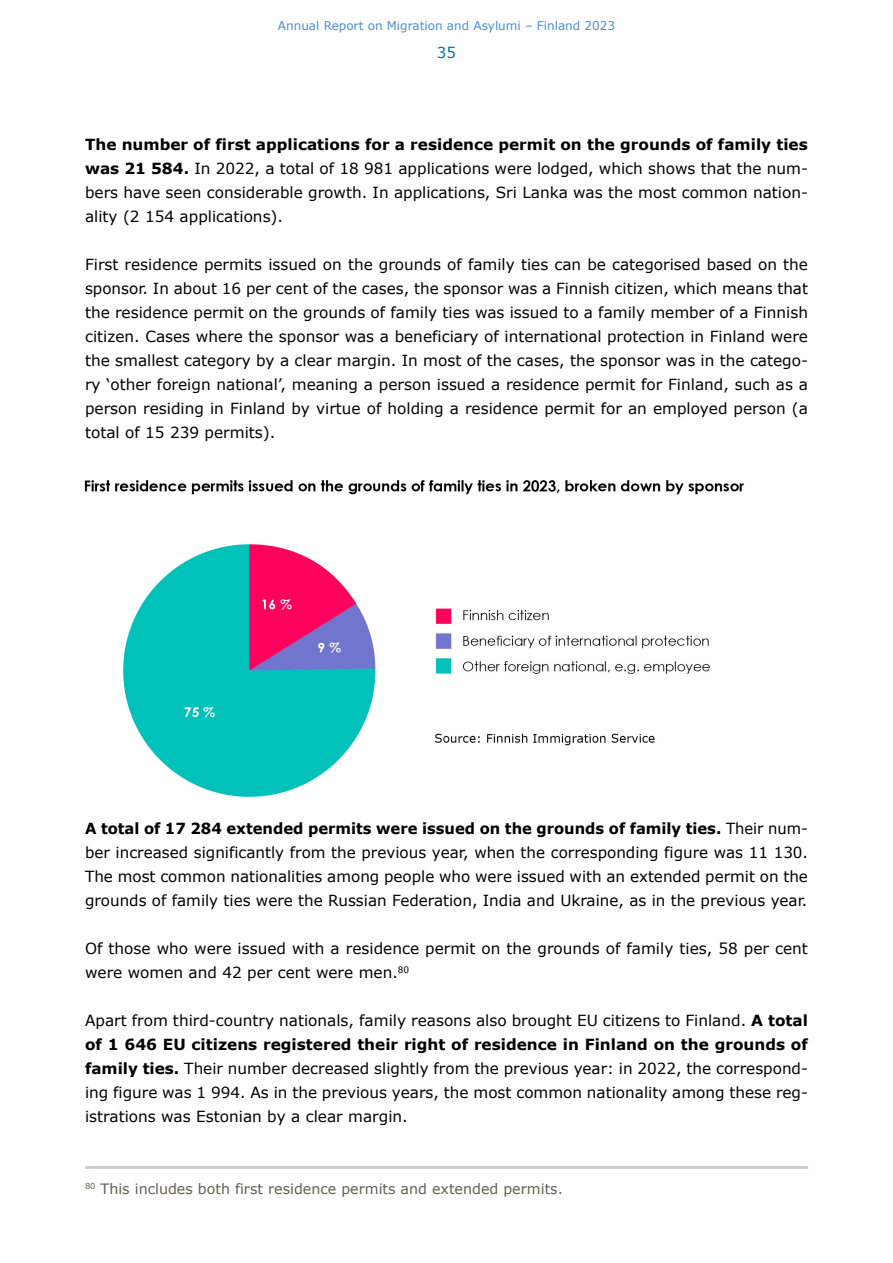
<style>
.page{position:relative;width:893px;height:1263px;background:#fff}
.page>*{position:absolute;margin:0;border:0;box-sizing:border-box;transform-origin:0 0}
.Leipäteksti_9_12_pt_EN_p{font:15.3px/24px "Verdana";color:#000;text-align:justify}
.Leipäteksti_9_12_pt_EN_p-2{font:15.3px/24px "Verdana";color:#000;text-align:justify;scale:.96 1}
.t1{font:15px "Verdana";color:#006db7}
.lähteet_p{font:14.25px "Verdana";color:#62604d}
.t2{font:12px "Verdana";color:#4c8ecc}
.s1{font-weight:700}
</style>
<div class="page">
<img style="left:84px;top:480px;width:660px;height:317px">
<hr style="left:85px;top:1166px;width:723px;height:3px;background:#d4ccc9">
<p class="t2" style="left:278px;top:18px;width:339px">Annual Report on Migration and Asylumi – Finland 2023</p>
<p class="t1" style="left:437px;top:43px;width:21px">35</p>
<p class="Leipäteksti_9_12_pt_EN_p" style="left:85px;top:133px;width:724px"><span class="s1">The number of first applications for a residence permit on the grounds of family ties was 21 584.</span> In 2022, a total of 18 981 applications were lodged, which shows that the num&shy;bers have seen considerable growth. In applications, Sri Lanka was the most common nation&shy;ality (2 154 applications).</p>
<p class="Leipäteksti_9_12_pt_EN_p" style="left:85px;top:253px;width:724px">First residence permits issued on the grounds of family ties can be categorised based on the sponsor. In about 16 per cent of the cases, the sponsor was a Finnish citizen, which means that the residence permit on the grounds of family ties was issued to a family member of a Finnish citizen. Cases where the sponsor was a beneficiary of international protection in Finland were the smallest category by a clear margin. In most of the cases, the sponsor was in the catego&shy;ry ‘other foreign national’, meaning a person issued a residence permit for Finland, such as a person residing in Finland by virtue of holding a residence permit for an employed person (a total of 15 239 permits).</p>
<p class="Leipäteksti_9_12_pt_EN_p-2" style="left:85px;top:817px;width:755px"><span class="s1">A total of 17 284 extended permits were issued on the grounds of family ties.</span> Their num&shy;ber increased significantly from the previous year, when the corresponding figure was 11 130.<br>The most common nationalities among people who were issued with an extended permit on the grounds of family ties were the Russian Federation, India and Ukraine, as in the previous year.</p>
<p class="Leipäteksti_9_12_pt_EN_p" style="left:85px;top:937px;width:724px">Of those who were issued with a residence permit on the grounds of family ties, 58 per cent were women and 42 per cent were men.<sup>80</sup></p>
<p class="Leipäteksti_9_12_pt_EN_p" style="left:85px;top:1009px;width:724px">Apart from third-country nationals, family reasons also brought EU citizens to Finland. <span class="s1">A total of 1 646 EU citizens registered their right of residence in Finland on the grounds of family ties.</span> Their number decreased slightly from the previous year: in 2022, the correspond&shy;ing figure was 1 994. As in the previous years, the most common nationality among these reg&shy;istrations was Estonian by a clear margin.</p>
<p class="lähteet_p" style="left:85px;top:1180px;width:479px"><sup>80</sup> This includes both first residence permits and extended permits.</p>
</div>
